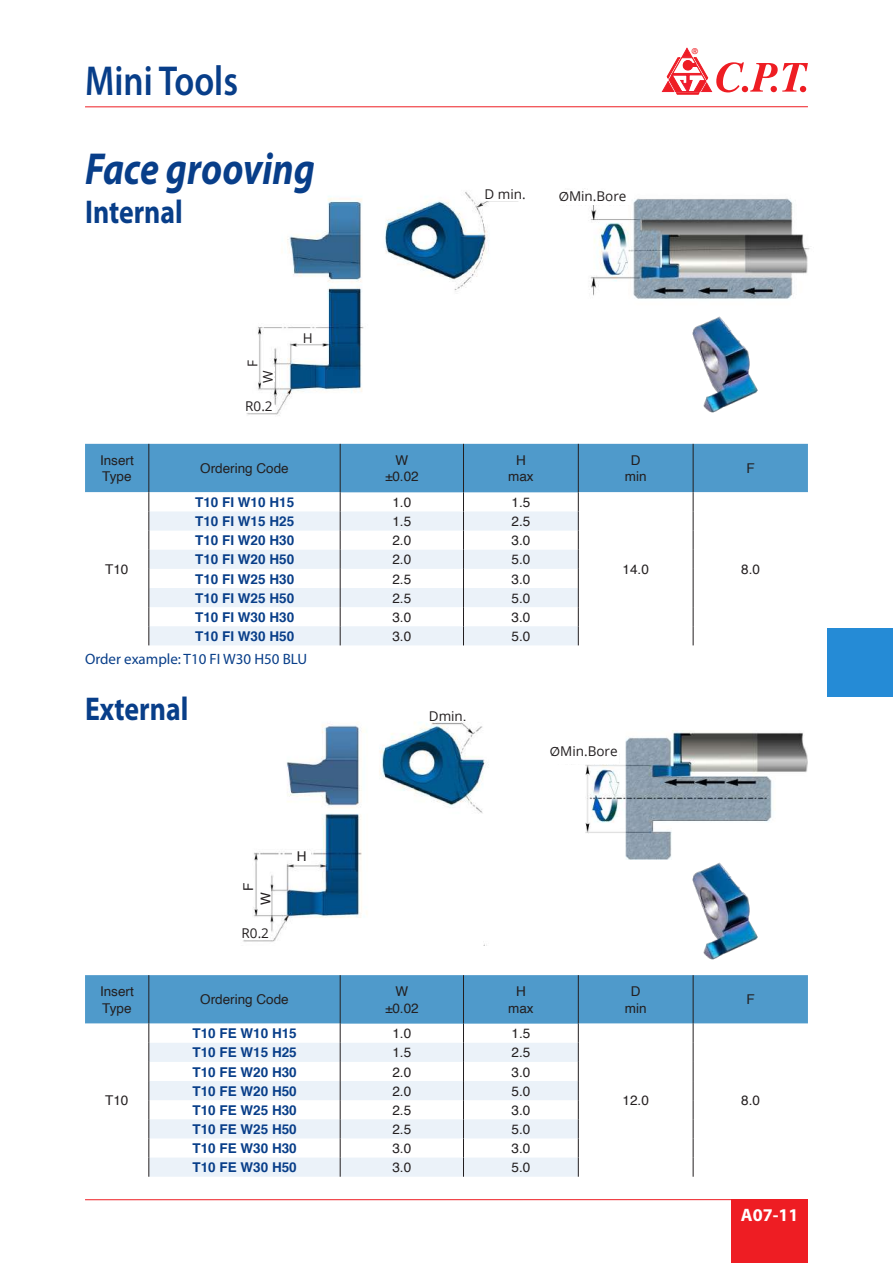
<style>
.page{position:relative;width:893px;height:1263px;background:#fff}
.page>*{position:absolute;margin:0;border:0;box-sizing:border-box;transform-origin:0 0}
.t1{font:italic 700 45px "Myriad Pro";color:#083e89;scale:.84 1}
.t2{font:600 42px "Myriad Pro";color:#083e89;scale:.84 1}
.t3{font:700 33px "Myriad Pro";color:#083e89;scale:.84 1}
.t4{font:700 18px "Myriad Pro";color:#fff}
.t5{font:15px "Myriad Pro";color:#083e89}
.t6{font:13.5px/16.2px "Helvetica";color:#231f20;text-align:center}
.t7{font:700 13.5px "Helvetica";color:#083e89}
.t8{font:13.5px "Open Sans";color:#231f20}
.t9{font:11.25px "Helvetica";color:#231f20}
.t10{font:500 11.25px "Win Soft Pro";color:#ee1d23}
.s1{font-family:"Proxima Nova"}
.s2{font-family:"Helvetica"}
</style>
<div class="page">
<hr style="left:85px;top:106px;width:723px;height:1px;background:#ee1d23">
<div style="left:827px;top:628px;width:66px;height:68px;background:#258bd6"></div>
<div style="left:731px;top:1199px;width:77px;height:64px;background:#ee1d23"></div>
<hr style="left:85px;top:1199px;width:723px;height:1px;background:#ee1d23">
<svg style="left:662px;top:48px;width:146px;height:46px"></svg>
<img style="left:584px;top:188px;width:226px;height:111px">
<img style="left:692px;top:316px;width:66px;height:97px">
<img style="left:692px;top:862px;width:66px;height:98px">
<img style="left:246px;top:191px;width:272px;height:225px">
<div style="left:488px;top:191px;width:40px;height:10px;background:#fff"></div>
<div style="left:266px;top:367px;width:9px;height:15px;background:#fff"></div>
<div style="left:248px;top:356px;width:9px;height:14px;background:#fff"></div>
<div style="left:301px;top:332px;width:13px;height:11px;background:#fff"></div>
<div style="left:245px;top:401px;width:28px;height:11px;background:#fff"></div>
<div style="left:247px;top:358px;width:11px;height:11px;background:#fff"></div>
<div style="left:263px;top:369px;width:11px;height:16px;background:#fff"></div>
<div style="left:481px;top:189px;width:48px;height:11px;background:#fff"></div>
<div style="left:554px;top:190px;width:77px;height:15px;background:#fff"></div>
<svg style="left:85px;top:444px;width:723px;height:201px"></svg>
<img style="left:243px;top:722px;width:244px;height:224px">
<div style="left:293px;top:851px;width:18px;height:12px;background:#fff"></div>
<div style="left:241px;top:928px;width:29px;height:10px;background:#fff"></div>
<div style="left:260px;top:889px;width:11px;height:20px;background:#fff"></div>
<div style="left:243px;top:878px;width:11px;height:18px;background:#fff"></div>
<img style="left:585px;top:730px;width:223px;height:130px">
<svg style="left:85px;top:975px;width:723px;height:202px"></svg>
<div style="left:549px;top:745px;width:70px;height:18px;background:#fff"></div>
<h2 class="t2" style="left:85px;top:54px;width:184px">Mini Tools</h2>
<h1 class="t1" style="left:85px;top:139px;width:275px">Face grooving</h1>
<h3 class="t3" style="left:85px;top:191px;width:118px">Internal</h3>
<p class="t9" style="left:244px;top:367px;width:8px;rotate:-90deg">F</p>
<p class="t8" style="left:245px;top:397px;width:29px">R0.2</p>
<p class="t9" style="left:262px;top:380px;width:12px;rotate:-90deg">W</p>
<p class="t8" style="left:259px;top:383px;width:14px;rotate:-90deg">W</p>
<p class="t9" style="left:248px;top:399px;width:25px">R0.2</p>
<p class="t9" style="left:303px;top:330px;width:10px">H</p>
<p class="t8" style="left:485px;top:185px;width:43px">D min.</p>
<p class="t8" style="left:559px;top:187px;width:69px"><span class="s1">Ø</span>Min.Bore</p>
<p class="t9" style="left:493px;top:187px;width:31px">Dmin.</p>
<p class="t10" style="left:691px;top:43px;width:8px">®</p>
<p class="t6" style="left:100px;top:453px;width:35px;text-align:left">Insert<br>Type</p>
<p class="t6" style="left:200px;top:461px;width:90px">Ordering Code</p>
<p class="t6" style="left:385px;top:453px;width:35px">W ±0.02</p>
<p class="t6" style="left:508px;top:453px;width:27px">H max</p>
<p class="t6" style="left:625px;top:453px;width:23px">D min</p>
<p class="t6" style="left:746px;top:461px;width:10px">F</p>
<p class="t6" style="left:105px;top:561px;width:25px">T10</p>
<p class="t7" style="left:195px;top:491px;width:101px">T10 FI W10 H15</p>
<p class="t6" style="left:392px;top:494px;width:20px">1.0</p>
<p class="t6" style="left:511px;top:494px;width:20px">1.5</p>
<p class="t7" style="left:195px;top:510px;width:101px">T10 FI W15 H25</p>
<p class="t6" style="left:392px;top:514px;width:20px">1.5</p>
<p class="t6" style="left:511px;top:514px;width:20px">2.5</p>
<p class="t7" style="left:195px;top:530px;width:101px">T10 FI W20 H30</p>
<p class="t6" style="left:392px;top:533px;width:20px">2.0</p>
<p class="t6" style="left:511px;top:533px;width:20px">3.0</p>
<p class="t7" style="left:195px;top:549px;width:101px">T10 FI W20 H50</p>
<p class="t6" style="left:392px;top:552px;width:20px">2.0</p>
<p class="t6" style="left:511px;top:552px;width:20px">5.0</p>
<p class="t7" style="left:195px;top:568px;width:101px">T10 FI W25 H30</p>
<p class="t6" style="left:392px;top:571px;width:20px">2.5</p>
<p class="t6" style="left:511px;top:571px;width:20px">3.0</p>
<p class="t7" style="left:195px;top:587px;width:101px">T10 FI W25 H50</p>
<p class="t6" style="left:392px;top:590px;width:20px">2.5</p>
<p class="t6" style="left:511px;top:590px;width:20px">5.0</p>
<p class="t7" style="left:195px;top:606px;width:101px">T10 FI W30 H30</p>
<p class="t6" style="left:392px;top:609px;width:20px">3.0</p>
<p class="t6" style="left:511px;top:609px;width:20px">3.0</p>
<p class="t7" style="left:195px;top:625px;width:101px">T10 FI W30 H50</p>
<p class="t6" style="left:392px;top:628px;width:20px">3.0</p>
<p class="t6" style="left:511px;top:628px;width:20px">5.0</p>
<p class="t5" style="left:85px;top:650px;width:224px">Order example: T10 FI W30 H50 BLU</p>
<h3 class="t3" style="left:85px;top:687px;width:124px">External</h3>
<p class="t8" style="left:429px;top:707px;width:39px">Dmin<span class="s2">.</span></p>
<p class="t6" style="left:623px;top:561px;width:28px">14.0</p>
<p class="t6" style="left:741px;top:561px;width:20px">8.0</p>
<p class="t8" style="left:550px;top:741px;width:69px"><span class="s1">Ø</span>Min.Bore</p>
<p class="t6" style="left:241px;top:891px;width:10px;rotate:-90deg">F</p>
<p class="t6" style="left:258px;top:905px;width:14px;rotate:-90deg">W</p>
<p class="t8" style="left:242px;top:924px;width:29px">R0.2</p>
<p class="t6" style="left:297px;top:849px;width:11px">H</p>
<p class="t6" style="left:100px;top:984px;width:35px;text-align:left">Insert<br>Type</p>
<p class="t6" style="left:200px;top:992px;width:90px">Ordering Code</p>
<p class="t6" style="left:385px;top:984px;width:35px">W ±0.02</p>
<p class="t6" style="left:508px;top:984px;width:27px">H max</p>
<p class="t6" style="left:625px;top:984px;width:23px">D min</p>
<p class="t6" style="left:746px;top:992px;width:10px">F</p>
<p class="t6" style="left:105px;top:1093px;width:25px">T10</p>
<p class="t7" style="left:192px;top:1022px;width:106px">T10 FE W10 H15</p>
<p class="t6" style="left:392px;top:1026px;width:20px">1.0</p>
<p class="t6" style="left:511px;top:1026px;width:20px">1.5</p>
<p class="t7" style="left:192px;top:1042px;width:106px">T10 FE W15 H25</p>
<p class="t6" style="left:392px;top:1045px;width:20px">1.5</p>
<p class="t6" style="left:511px;top:1045px;width:20px">2.5</p>
<p class="t7" style="left:192px;top:1061px;width:106px">T10 FE W20 H30</p>
<p class="t6" style="left:392px;top:1064px;width:20px">2.0</p>
<p class="t6" style="left:511px;top:1064px;width:20px">3.0</p>
<p class="t7" style="left:192px;top:1080px;width:106px">T10 FE W20 H50</p>
<p class="t6" style="left:392px;top:1083px;width:20px">2.0</p>
<p class="t6" style="left:511px;top:1083px;width:20px">5.0</p>
<p class="t7" style="left:192px;top:1099px;width:106px">T10 FE W25 H30</p>
<p class="t6" style="left:392px;top:1102px;width:20px">2.5</p>
<p class="t6" style="left:511px;top:1102px;width:20px">3.0</p>
<p class="t7" style="left:192px;top:1118px;width:106px">T10 FE W25 H50</p>
<p class="t6" style="left:392px;top:1121px;width:20px">2.5</p>
<p class="t6" style="left:511px;top:1121px;width:20px">5.0</p>
<p class="t7" style="left:192px;top:1137px;width:106px">T10 FE W30 H30</p>
<p class="t6" style="left:392px;top:1141px;width:20px">3.0</p>
<p class="t6" style="left:511px;top:1141px;width:20px">3.0</p>
<p class="t7" style="left:192px;top:1156px;width:106px">T10 FE W30 H50</p>
<p class="t6" style="left:392px;top:1160px;width:20px">3.0</p>
<p class="t6" style="left:511px;top:1160px;width:20px">5.0</p>
<p class="t6" style="left:623px;top:1093px;width:28px">12.0</p>
<p class="t6" style="left:741px;top:1093px;width:20px">8.0</p>
<h3 class="t4" style="left:741px;top:1203px;width:59px">A07-11</h3>
</div>
